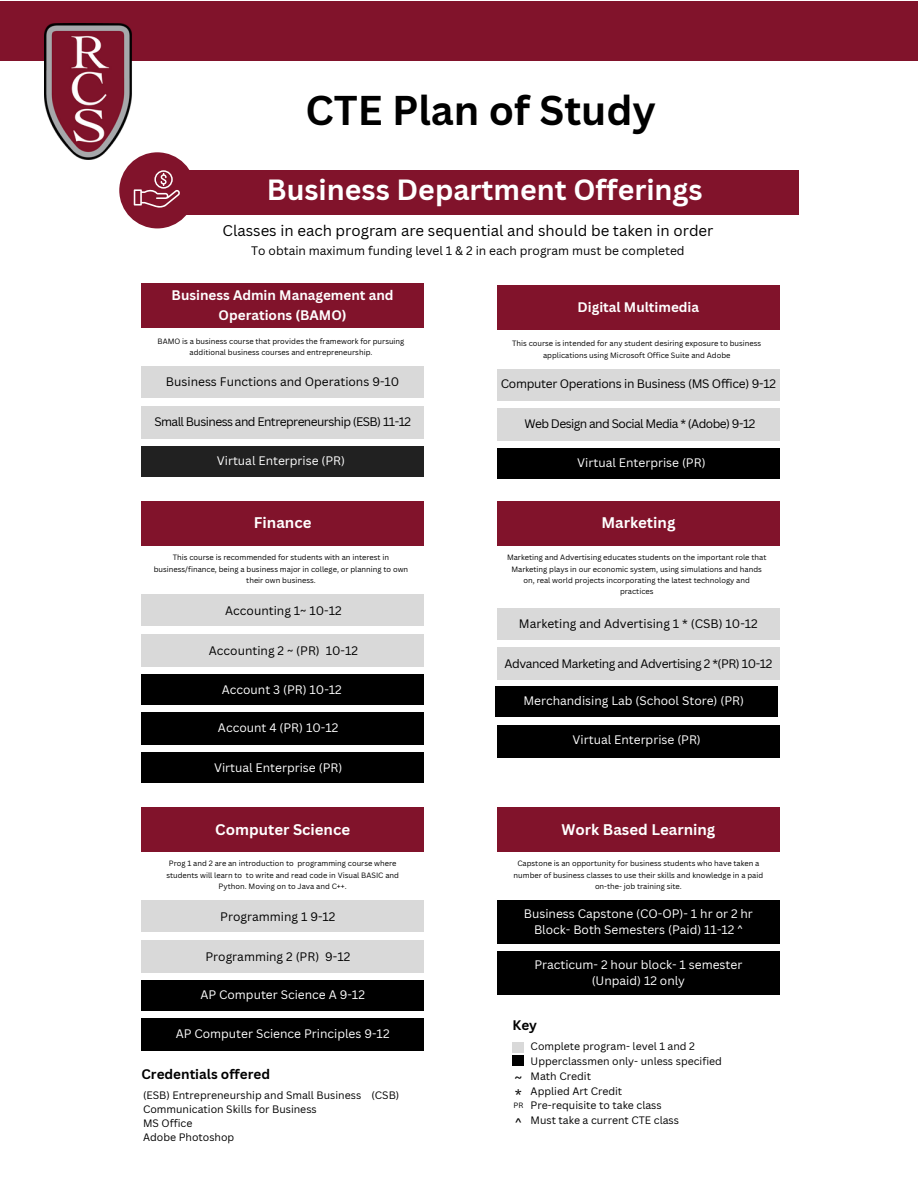
<style>
.page{position:relative;width:918px;height:1188px;background:#fff}
.page>*{position:absolute;margin:0;border:0;box-sizing:border-box;transform-origin:0 0}
.t1{font:700 40.5px "Canva Sans";color:#000}
.t2{font:700 28.5px "Canva Sans";color:#fff}
.t3{font:15px "Canva Sans";color:#000}
.t4{font:700 15px "Canva Sans";color:#fff}
.t5{font:700 13.5px/20.2px "Canva Sans";color:#fff;text-align:center}
.t6{font:700 13.5px "Canva Sans";color:#000}
.t7{font:12px/16px "Canva Sans";color:#fff;text-align:center}
.t8{font:12px "Canva Sans";color:#000}
.t9{font:12px "Canva Sans";letter-spacing:-.045em;color:#000}
.t10{font:12px "Canva Sans";letter-spacing:-.025em;color:#000}
.t11{font:12px "Canva Sans";letter-spacing:-.04em;color:#000}
.t12{font:10.5px/14px "Canva Sans";color:#000}
.t13{font:7.5px/11.2px "Canva Sans";color:#000;text-align:center}
</style>
<div class="page">
<div style="left:0;top:2px;width:918px;height:59px;background:#81132b"></div>
<img style="left:45px;top:24px;width:87px;height:136px">
<div style="left:138px;top:170px;width:661px;height:44px;background:#81132b"></div>
<div style="left:119px;top:152px;width:76px;height:76px;background:#81132b;border-radius:50%"></div>
<svg style="left:134px;top:170px;width:46px;height:37px"></svg>
<div style="left:142px;top:283px;width:282px;height:44px;background:#81132b"></div>
<div style="left:142px;top:367px;width:282px;height:31px;background:#d9d9d9"></div>
<div style="left:142px;top:406px;width:282px;height:32px;background:#d9d9d9"></div>
<div style="left:142px;top:446px;width:282px;height:31px;background:#212121"></div>
<div style="left:142px;top:501px;width:282px;height:44px;background:#81132b"></div>
<div style="left:142px;top:594px;width:282px;height:32px;background:#d9d9d9"></div>
<div style="left:142px;top:634px;width:282px;height:32px;background:#d9d9d9"></div>
<div style="left:142px;top:674px;width:282px;height:30px;background:#000"></div>
<div style="left:142px;top:712px;width:282px;height:32px;background:#000"></div>
<div style="left:142px;top:752px;width:282px;height:31px;background:#000"></div>
<div style="left:142px;top:807px;width:282px;height:45px;background:#81132b"></div>
<div style="left:142px;top:900px;width:282px;height:32px;background:#d9d9d9"></div>
<div style="left:142px;top:940px;width:282px;height:32px;background:#d9d9d9"></div>
<div style="left:142px;top:980px;width:282px;height:31px;background:#000"></div>
<div style="left:142px;top:1018px;width:282px;height:33px;background:#000"></div>
<div style="left:497px;top:286px;width:283px;height:44px;background:#81132b"></div>
<div style="left:497px;top:369px;width:283px;height:32px;background:#d9d9d9"></div>
<div style="left:497px;top:409px;width:283px;height:32px;background:#d9d9d9"></div>
<div style="left:497px;top:449px;width:283px;height:30px;background:#000"></div>
<div style="left:497px;top:501px;width:283px;height:44px;background:#81132b"></div>
<div style="left:497px;top:608px;width:283px;height:32px;background:#d9d9d9"></div>
<div style="left:497px;top:648px;width:283px;height:32px;background:#d9d9d9"></div>
<div style="left:496px;top:686px;width:282px;height:30px;background:#000"></div>
<div style="left:497px;top:726px;width:283px;height:32px;background:#000"></div>
<div style="left:497px;top:807px;width:283px;height:45px;background:#81132b"></div>
<div style="left:497px;top:900px;width:283px;height:44px;background:#000"></div>
<div style="left:512px;top:1042px;width:12px;height:10px;background:#d9d9d9"></div>
<div style="left:512px;top:1055px;width:12px;height:11px;background:#000"></div>
<div style="left:497px;top:951px;width:283px;height:43px;background:#000"></div>
<p class="t1" style="left:305px;top:82px;width:352px">CTE Plan of Study</p>
<p class="t2" style="left:267px;top:170px;width:437px">Business Department Offerings</p>
<h1 class="t3" style="left:223px;top:220px;width:492px">Classes in each program are sequential and should be taken in order</h1>
<h1 class="t8" style="left:251px;top:242px;width:435px">To obtain maximum funding level 1 &amp; 2 in each program must be completed</h1>
<h2 class="t5" style="left:172px;top:284px;width:224px">Business Admin Management and<br>Operations (BAMO)</h2>
<h4 class="t13" style="left:158px;top:335px;width:248px">BAMO is a business course that provides the framework for pursuing additional business courses and entrepreneurship.</h4>
<h3 class="t8" style="left:166px;top:374px;width:235px">Business Functions and Operations 9-10</h3>
<p class="t9" style="left:154px;top:413px;width:258px">Small Business and Entrepreneurship (ESB) 11-12</p>
<h4 class="t7" style="left:217px;top:453px;width:130px">Virtual Enterprise (PR)</h4>
<h3 class="t4" style="left:254px;top:512px;width:59px">Finance</h3>
<p class="t13" style="left:154px;top:552px;width:256px">This course is recommended for students with an interest in business/finance, being a business major in college, or planning to own their own business.</p>
<h4 class="t8" style="left:225px;top:602px;width:118px">Accounting 1~ 10-12</h4>
<h4 class="t8" style="left:209px;top:642px;width:151px">Accounting 2 ~ (PR) 10-12</h4>
<h4 class="t7" style="left:222px;top:681px;width:122px">Account 3 (PR) 10-12</h4>
<h4 class="t7" style="left:218px;top:719px;width:122px">Account 4 (PR) 10-12</h4>
<h3 class="t7" style="left:214px;top:759px;width:130px">Virtual Enterprise (PR)</h3>
<h4 class="t4" style="left:215px;top:819px;width:136px">Computer Science</h4>
<h4 class="t13" style="left:166px;top:858px;width:234px">Prog 1 and 2 are an introduction to programming course where students will learn to to write and read code in Visual BASIC and<br>Python. Moving on to Java and C++.</h4>
<p class="t8" style="left:220px;top:908px;width:117px">Programming 1 9-12</p>
<h4 class="t8" style="left:206px;top:948px;width:146px">Programming 2 (PR) 9-12</h4>
<h4 class="t7" style="left:200px;top:987px;width:166px">AP Computer Science A 9-12</h4>
<h4 class="t7" style="left:176px;top:1026px;width:215px">AP Computer Science Principles 9-12</h4>
<h4 class="t6" style="left:142px;top:1064px;width:130px">Credentials offered</h4>
<h3 class="t12" style="left:143px;top:1088px;width:258px">(ESB) Entrepreneurship and Small Business (CSB)<br>Communication Skills for Business<br>MS Office</h3>
<p class="t12" style="left:143px;top:1130px;width:93px">Adobe Photoshop</p>
<h4 class="t5" style="left:578px;top:297px;width:123px">Digital Multimedia</h4>
<h3 class="t13" style="left:512px;top:338px;width:251px">This course is intended for any student desiring exposure to business applications using Microsoft Office Suite and Adobe</h3>
<p class="t10" style="left:501px;top:375px;width:277px">Computer Operations in Business (MS Office) 9-12</p>
<p class="t9" style="left:524px;top:415px;width:232px">Web Design and Social Media * (Adobe) 9-12</p>
<h6 class="t7" style="left:577px;top:455px;width:130px">Virtual Enterprise (PR)</h6>
<p class="t4" style="left:601px;top:512px;width:76px">Marketing</p>
<h4 class="t13" style="left:507px;top:552px;width:261px">Marketing and Advertising educates students on the important role that Marketing plays in our economic system, using simulations and hands on, real world projects incorporating the latest technology and practices</h4>
<h5 class="t8" style="left:519px;top:615px;width:241px">Marketing and Advertising 1 * (CSB) 10-12</h5>
<h5 class="t11" style="left:505px;top:655px;width:269px">Advanced Marketing and Advertising 2 *(PR) 10-12</h5>
<h5 class="t7" style="left:523px;top:692px;width:222px">Merchandising Lab (School Store) (PR)</h5>
<h5 class="t7" style="left:573px;top:731px;width:130px">Virtual Enterprise (PR)</h5>
<h4 class="t4" style="left:562px;top:819px;width:155px">Work Based Learning</h4>
<h4 class="t13" style="left:514px;top:858px;width:251px">Capstone is an opportunity for business students who have taken a number of business classes to use their skills and knowledge in a paid on-the- job training site.</h4>
<p class="t7" style="left:524px;top:905px;width:231px">Business Capstone (CO-OP)- 1 hr or 2 hr<br>Block- Both Semesters (Paid) 11-12 ^</p>
<h5 class="t7" style="left:534px;top:956px;width:209px">Practicum- 2 hour block- 1 semester (Unpaid) 12 only</h5>
<h4 class="t6" style="left:512px;top:1015px;width:26px">Key</h4>
<h4 class="t12" style="left:531px;top:1039px;width:166px">Complete program- level 1 and 2</h4>
<h4 class="t12" style="left:531px;top:1054px;width:193px">Upperclassmen only- unless specified</h4>
<h4 class="t12" style="left:531px;top:1069px;width:62px">Math Credit</h4>
<h3 class="t12" style="left:531px;top:1084px;width:93px">Applied Art Credit</h3>
<h5 class="t12" style="left:531px;top:1098px;width:133px">Pre-requisite to take class</h5>
<h3 class="t12" style="left:531px;top:1113px;width:150px">Must take a current CTE class</h3>
<p class="t3" style="left:514px;top:1067px;width:9px">~</p>
<h4 class="t3" style="left:515px;top:1084px;width:9px">*</h4>
<h4 class="t13" style="left:513px;top:1099px;width:11px">PR</h4>
<h3 class="t3" style="left:515px;top:1113px;width:8px">^</h3>
</div>
